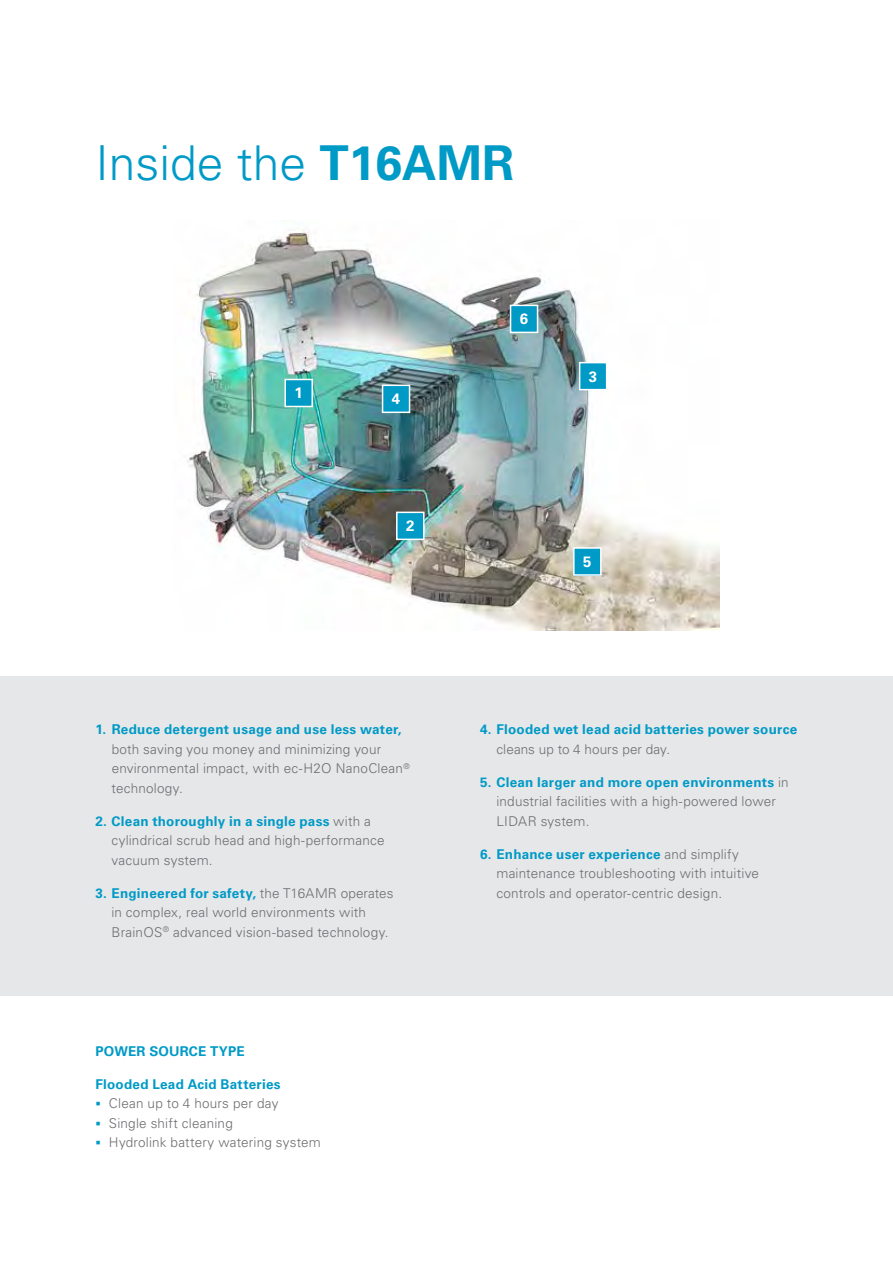
<style>
.page{position:relative;width:893px;height:1263px;background:#fff}
.page>*{position:absolute;margin:0;border:0;box-sizing:border-box;transform-origin:0 0}
.t1{font:300 48px "Univers LT Std";color:#009ac7}
.t2{font:700 15px "Univers LT Std";color:#fff}
.t3{font:300 13.5px/19.5px "Univers LT Std";letter-spacing:.015em;color:#6d6e71}
.t4{font:700 13.5px "Univers LT Std";letter-spacing:.02em;color:#009ac7}
.s1{font-weight:700}
.s2{font-weight:700;color:#009ac7}
</style>
<div class="page">
<img style="left:187px;top:229px;width:532px;height:402px">
<div style="left:285px;top:379px;width:27px;height:27px;background:#009ac7"></div>
<div style="left:284px;top:379px;width:29px;height:28px;border:2px solid #fff"></div>
<div style="left:580px;top:363px;width:27px;height:27px;background:#009ac7"></div>
<div style="left:579px;top:362px;width:28px;height:28px;border:2px solid #fff"></div>
<div style="left:574px;top:548px;width:27px;height:27px;background:#009ac7"></div>
<div style="left:573px;top:547px;width:29px;height:29px;border:2px solid #fff"></div>
<div style="left:0;top:676px;width:893px;height:320px;background:#e6e7e8"></div>
<div style="left:383px;top:385px;width:27px;height:27px;background:#009ac7"></div>
<div style="left:382px;top:385px;width:28px;height:28px;border:2px solid #fff"></div>
<div style="left:511px;top:305px;width:27px;height:27px;background:#009ac7"></div>
<div style="left:510px;top:305px;width:28px;height:28px;border:2px solid #fff"></div>
<div style="left:397px;top:512px;width:27px;height:27px;background:#009ac7"></div>
<div style="left:396px;top:512px;width:29px;height:28px;border:2px solid #fff"></div>
<h1 class="t1" style="left:95px;top:134px;width:420px">Inside the <span class="s1">T16AMR</span></h1>
<p class="t2" style="left:295px;top:384px;width:10px">1</p>
<p class="t2" style="left:392px;top:390px;width:10px">4</p>
<p class="t2" style="left:406px;top:517px;width:10px">2</p>
<p class="t4" style="left:95px;top:722px;width:308px">1. Reduce detergent usage and use less water,</p>
<p class="t3" style="left:112px;top:739px;width:300px">both saving you money and minimizing your environmental impact, with ec-H2O NanoClean<sup>® </sup>technology.</p>
<p class="t3" style="left:112px;top:811px;width:274px;text-indent:-16px"><span class="s2">2. Clean thoroughly in a single pass</span> with a cylindrical scrub head and high-performance vacuum system.</p>
<p class="t3" style="left:112px;top:883px;width:283px;text-indent:-16px"><span class="s2">3. Engineered for safety,</span> the T16AMR operates in complex, real world environments with<br>BrainOS<sup>®</sup> advanced vision-based technology.</p>
<p class="t4" style="left:95px;top:1043px;width:151px">POWER SOURCE TYPE</p>
<p class="t4" style="left:95px;top:1076px;width:187px">Flooded Lead Acid Batteries</p>
<p class="t3" style="left:109px;top:1094px;width:213px">Clean up to 4 hours per day<br>Single shift cleaning<br>Hydrolink battery watering system</p>
<p class="t2" style="left:520px;top:310px;width:10px">6</p>
<p class="t2" style="left:589px;top:367px;width:10px">3</p>
<p class="t2" style="left:583px;top:553px;width:10px">5</p>
<p class="t4" style="left:480px;top:722px;width:319px">4. Flooded wet lead acid batteries power source</p>
<p class="t3" style="left:496px;top:739px;width:175px">cleans up to 4 hours per day.</p>
<p class="t3" style="left:496px;top:772px;width:294px;text-indent:-16px"><span class="s2">5. Clean larger and more open environments</span> in industrial facilities with a high-powered lower<br>LIDAR system.</p>
<p class="t3" style="left:496px;top:844px;width:264px;text-indent:-16px"><span class="s2">6. Enhance user experience</span> and simplify maintenance troubleshooting with intuitive controls and operator-centric design.</p>
</div>
